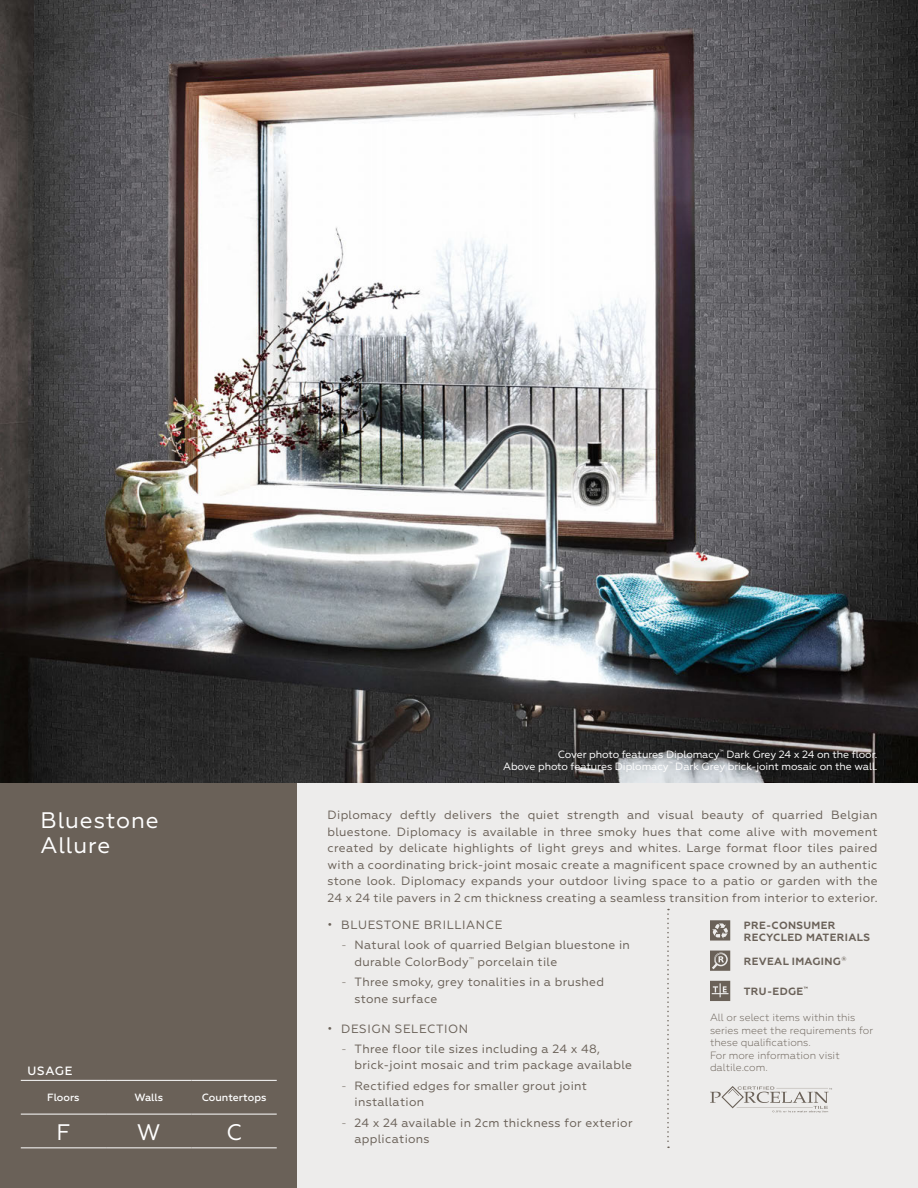
<style>
.page{position:relative;width:918px;height:1188px;background:#fff}
.page>*{position:absolute;margin:0;border:0;box-sizing:border-box;transform-origin:0 0}
.DAL_SS_Selling_State{font:22.5px "Geometria";letter-spacing:.04em;color:#fff}
.DAL_SB_Usage_Chart{font:22.5px "Geometria";color:#fff}
.DAL_SS_Romance_Copy{font:12px/16.5px "Geometria";letter-spacing:.025em;color:#6a6158}
.DAL_SS_Romance_Copy-2{font:12px "Geometria";letter-spacing:.05em;color:#6a6158}
.DAL_SB_Chart_Header{font:500 12px "Geometria";letter-spacing:.06em;color:#fff}
.DAL_SS_Photo_Caption{font:10.5px "Geometria";letter-spacing:-.01em;color:#fff}
.t1{font:300 10.5px/12.6px "Geometria";color:#6a6158}
.DAL_SS_Icon_Chart_Te{font:700 10.5px "Geometria";letter-spacing:.035em;color:#6a6158}
.DAL_SB_Chart_Spec_He{font:500 10.5px "Geometria";color:#fff}
.s1{font-weight:300}
</style>
<div class="page">
<img style="left:0;top:0;width:918px;height:783px">
<div style="left:297px;top:783px;width:621px;height:405px;background:#edeceb"></div>
<div style="left:0;top:783px;width:297px;height:405px;background:#6a6158"></div>
<svg style="left:710px;top:920px;width:20px;height:21px"></svg>
<svg style="left:710px;top:951px;width:20px;height:20px"></svg>
<svg style="left:710px;top:981px;width:20px;height:20px"></svg>
<svg style="left:667px;top:909px;width:2px;height:239px"></svg>
<svg style="left:710px;top:1086px;width:122px;height:27px"></svg>
<hr style="left:21px;top:1080px;width:85px;height:1px;background:#fff">
<hr style="left:106px;top:1080px;width:85px;height:1px;background:#fff">
<hr style="left:191px;top:1080px;width:86px;height:1px;background:#fff">
<hr style="left:21px;top:1148px;width:85px;height:1px;background:#fff">
<hr style="left:106px;top:1148px;width:85px;height:1px;background:#fff">
<hr style="left:191px;top:1148px;width:86px;height:1px;background:#fff">
<hr style="left:21px;top:1114px;width:85px;height:1px;background:#fff">
<hr style="left:106px;top:1114px;width:85px;height:1px;background:#fff">
<hr style="left:191px;top:1114px;width:86px;height:1px;background:#fff">
<p class="DAL_SS_Photo_Caption" style="left:558px;top:748px;width:321px">Cover photo features Diplomacy<sup>™</sup> Dark Grey 24 x 24 on the floor.</p>
<p class="DAL_SS_Photo_Caption" style="left:503px;top:760px;width:376px">Above photo features Diplomacy<sup>™</sup> Dark Grey brick-joint mosaic on the wall.</p>
<p class="DAL_SS_Romance_Copy" style="left:328px;top:807px;width:552px;text-align:justify">Diplomacy deftly delivers the quiet strength and visual beauty of quarried Belgian bluestone. Diplomacy is available in three smoky hues that come alive with movement created by delicate highlights of light greys and whites. Large format floor tiles paired with a coordinating brick-joint mosaic create a magnificent space crowned by an authentic stone look. Diplomacy expands your outdoor living space to a patio or garden with the 24 x 24 tile pavers in 2 cm thickness creating a seamless transition from interior to exterior.</p>
<p class="DAL_SS_Icon_Chart_Te" style="left:744px;top:919px;width:93px">PRE-CONSUMER</p>
<p class="DAL_SS_Icon_Chart_Te" style="left:744px;top:931px;width:128px">RECYCLED MATERIALS</p>
<p class="DAL_SS_Icon_Chart_Te" style="left:744px;top:955px;width:104px">REVEAL IMAGING<sup>®</sup></p>
<p class="DAL_SS_Icon_Chart_Te" style="left:744px;top:985px;width:66px">TRU-EDGE<sup>™</sup></p>
<p class="t1" style="left:710px;top:1011px;width:165px">All or select items within this series meet the requirements for these qualifications.<br>For more information visit</p>
<p class="DAL_SS_Selling_State" style="left:40px;top:807px;width:120px">Bluestone</p>
<p class="DAL_SS_Selling_State" style="left:40px;top:832px;width:71px">Allure</p>
<p class="DAL_SS_Romance_Copy-2" style="left:328px;top:918px;width:176px">• BLUESTONE BRILLIANCE</p>
<p class="DAL_SS_Romance_Copy" style="left:355px;top:937px;width:277px;text-indent:-14px"><span class="s1">-</span> Natural look of quarried Belgian bluestone in durable ColorBody<sup>™</sup> porcelain tile</p>
<p class="DAL_SS_Romance_Copy" style="left:355px;top:974px;width:251px;text-indent:-14px"><span class="s1">-</span> Three smoky, grey tonalities in a brushed stone surface</p>
<p class="DAL_SS_Romance_Copy-2" style="left:328px;top:1022px;width:142px">• DESIGN SELECTION</p>
<p class="DAL_SS_Romance_Copy" style="left:355px;top:1040px;width:279px;text-indent:-14px"><span class="s1">-</span> Three floor tile sizes including a 24 x 48, brick-joint mosaic and trim package available</p>
<p class="DAL_SS_Romance_Copy" style="left:355px;top:1077px;width:234px;text-indent:-14px"><span class="s1">-</span> Rectified edges for smaller grout joint installation</p>
<p class="DAL_SS_Romance_Copy" style="left:355px;top:1114px;width:280px;text-indent:-14px"><span class="s1">-</span> 24 x 24 available in 2cm thickness for exterior applications</p>
<p class="DAL_SB_Chart_Header" style="left:28px;top:1064px;width:46px">USAGE</p>
<p class="t1" style="left:710px;top:1061px;width:59px">daltile.com.</p>
<p class="DAL_SB_Chart_Spec_He" style="left:47px;top:1092px;width:34px">Floors</p>
<p class="DAL_SB_Chart_Spec_He" style="left:134px;top:1092px;width:30px">Walls</p>
<p class="DAL_SB_Chart_Spec_He" style="left:202px;top:1092px;width:66px">Countertops</p>
<p class="DAL_SB_Usage_Chart" style="left:56px;top:1119px;width:16px">F</p>
<p class="DAL_SB_Usage_Chart" style="left:137px;top:1119px;width:25px">W</p>
<p class="DAL_SB_Usage_Chart" style="left:226px;top:1119px;width:17px">C</p>
</div>
